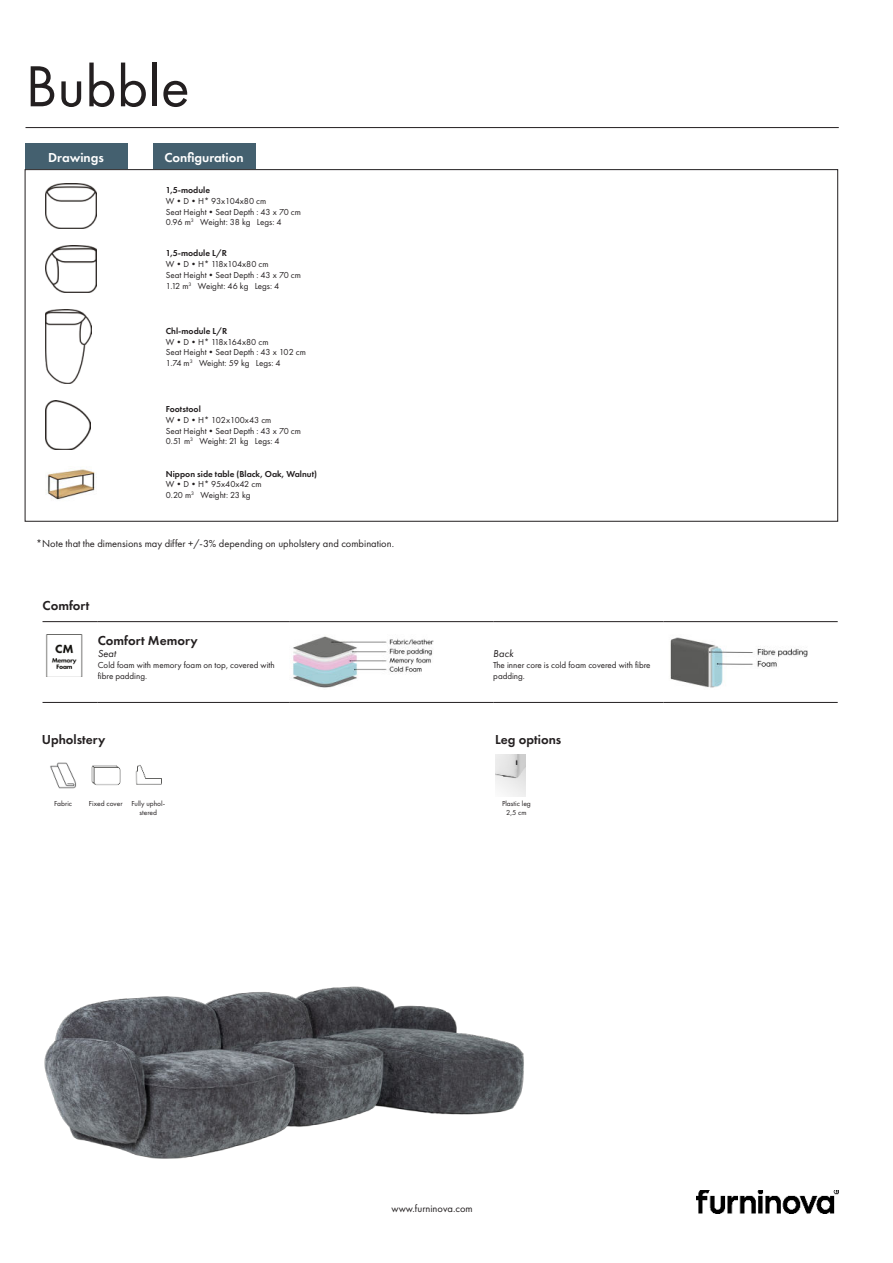
<style>
.page{position:relative;width:893px;height:1263px;background:#fff}
.page>*{position:absolute;margin:0;border:0;box-sizing:border-box;transform-origin:0 0}
.t1{font:60px "Futura PT";color:#231f20}
.t2{font:600 13.5px "Futura PT";color:#231f20}
.t3{font:600 13.5px "Futura PT";color:#fff}
.t4{font:10.5px "Futura PT";color:#231f20}
.t5{font:italic 10.5px "Futura PT";color:#231f20}
.t6{font:9px/10.8px "Futura PT";color:#231f20}
.t7{font:600 9px "Futura PT";color:#231f20}
.t8{font:7.5px/9px "Futura PT";color:#231f20;text-align:center}
</style>
<div class="page">
<hr style="left:26px;top:127px;width:813px;height:1px;background:#231f20">
<div style="left:25px;top:144px;width:102px;height:25px;background:#44606f"></div>
<div style="left:153px;top:144px;width:102px;height:25px;background:#44606f"></div>
<img style="left:45px;top:183px;width:51px;height:45px">
<img style="left:45px;top:245px;width:51px;height:48px">
<img style="left:45px;top:310px;width:46px;height:73px">
<img style="left:45px;top:400px;width:45px;height:49px">
<img style="left:45px;top:469px;width:50px;height:31px">
<img style="left:495px;top:754px;width:31px;height:43px">
<hr style="left:43px;top:621px;width:55px;height:1px;background:#231f20">
<hr style="left:98px;top:621px;width:191px;height:1px;background:#231f20">
<hr style="left:289px;top:621px;width:204px;height:1px;background:#231f20">
<hr style="left:493px;top:621px;width:170px;height:1px;background:#231f20">
<hr style="left:663px;top:621px;width:175px;height:1px;background:#231f20">
<hr style="left:43px;top:702px;width:55px;height:1px;background:#231f20">
<hr style="left:98px;top:702px;width:191px;height:1px;background:#231f20">
<hr style="left:289px;top:702px;width:204px;height:1px;background:#231f20">
<hr style="left:493px;top:702px;width:170px;height:1px;background:#231f20">
<hr style="left:663px;top:702px;width:175px;height:1px;background:#231f20">
<img style="left:46px;top:634px;width:37px;height:43px">
<img style="left:293px;top:636px;width:141px;height:52px">
<img style="left:670px;top:637px;width:138px;height:51px">
<img style="left:50px;top:762px;width:26px;height:27px">
<svg style="left:91px;top:765px;width:30px;height:21px"></svg>
<svg style="left:135px;top:765px;width:27px;height:20px"></svg>
<img style="left:44px;top:986px;width:480px;height:173px">
<img style="left:697px;top:1190px;width:142px;height:23px">
<h1 class="t1" style="left:26px;top:61px;width:166px">Bubble</h1>
<h2 class="t3" style="left:48px;top:151px;width:57px">Drawings</h2>
<h2 class="t3" style="left:164px;top:151px;width:81px">Configuration</h2>
<p class="t7" style="left:166px;top:186px;width:46px">1,5-module</p>
<p class="t6" style="left:166px;top:196px;width:137px">W•D•H* 93x104x80 cm<br>Seat Height•Seat Depth : 43 x 70 cm<br>0.96 m<sup>3</sup> Weight: 38 kg Legs: 4</p>
<p class="t7" style="left:166px;top:250px;width:63px">1,5-module L/R</p>
<p class="t6" style="left:166px;top:259px;width:137px">W•D•H* 118x104x80 cm<br>Seat Height•Seat Depth : 43 x 70 cm<br>1.12 m<sup>3</sup> Weight: 46 kg Legs: 4</p>
<p class="t7" style="left:166px;top:327px;width:63px">Chl-module L/R</p>
<p class="t6" style="left:166px;top:337px;width:142px">W•D•H* 118x164x80 cm<br>Seat Height•Seat Depth : 43 x 102 cm<br>1.74 m<sup>3</sup> Weight: 59 kg Legs: 4</p>
<p class="t7" style="left:166px;top:405px;width:36px">Footstool</p>
<p class="t6" style="left:166px;top:415px;width:137px">W•D•H* 102x100x43 cm<br>Seat Height•Seat Depth : 43 x 70 cm<br>0.51 m<sup>3</sup> Weight: 21 kg Legs: 4</p>
<p class="t7" style="left:166px;top:470px;width:153px">Nippon side table (Black, Oak, Walnut)</p>
<p class="t6" style="left:166px;top:480px;width:97px">W•D•H* 95x40x42 cm<br>0.20 m<sup>3</sup> Weight: 23 kg</p>
<p class="t4" style="left:36px;top:539px;width:359px">*Note that the dimensions may differ +/-3% depending on upholstery and combination.</p>
<h2 class="t2" style="left:43px;top:600px;width:49px">Comfort</h2>
<h2 class="t2" style="left:98px;top:634px;width:101px">Comfort Memory</h2>
<p class="t5" style="left:98px;top:647px;width:20px">Seat</p>
<p class="t6" style="left:98px;top:660px;width:178px">Cold foam with memory foam on top, covered with fibre padding.</p>
<h2 class="t2" style="left:42px;top:734px;width:65px">Upholstery</h2>
<p class="t8" style="left:54px;top:799px;width:19px">Fabric</p>
<p class="t8" style="left:140px;top:799px;width:27px;text-align:left;text-indent:-51px">Fixed cover Fully uphol&shy;stered</p>
<p class="t5" style="left:493px;top:647px;width:22px">Back</p>
<p class="t6" style="left:493px;top:660px;width:159px">The inner core is cold foam covered with fibre padding.</p>
<h2 class="t2" style="left:495px;top:734px;width:68px">Leg options</h2>
<p class="t8" style="left:502px;top:799px;width:30px">Plastic leg<br>2,5 cm</p>
<p class="t4" style="left:392px;top:1202px;width:83px">www.furninova.com</p>
</div>
